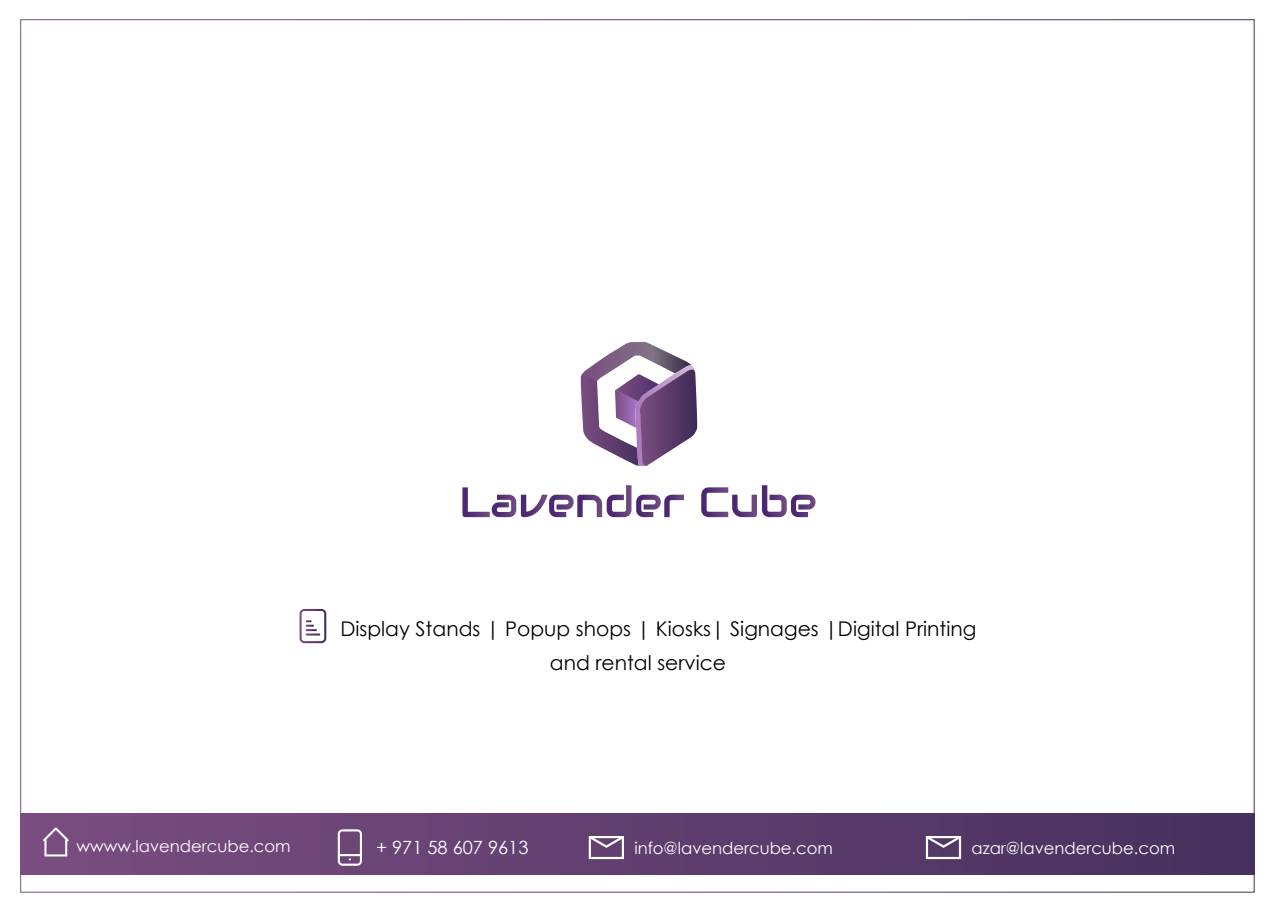
<style>
.page{position:relative;width:1276px;height:915px;background:#fff}
.page>*{position:absolute;margin:0;border:0;box-sizing:border-box;transform-origin:0 0}
.t1{font:20.25px/34.2px "Century Gothic";color:#000}
.t2{font:18.23px "Century Gothic";color:#fff}
.t3{font:16.42px "Century Gothic";color:#fff}
</style>
<div class="page">
<div style="left:21px;top:812px;width:1233px;height:62px;background:linear-gradient(to right,#7b4e81,#47315f)"></div>
<svg style="left:581px;top:342px;width:116px;height:124px"></svg>
<svg style="left:462px;top:485px;width:222px;height:32px"></svg>
<svg style="left:701px;top:485px;width:114px;height:32px"></svg>
<svg style="left:299px;top:608px;width:27px;height:35px"></svg>
<svg style="left:43px;top:827px;width:26px;height:29px"></svg>
<svg style="left:589px;top:835px;width:35px;height:23px"></svg>
<svg style="left:926px;top:835px;width:35px;height:23px"></svg>
<svg style="left:338px;top:829px;width:24px;height:36px"></svg>
<p class="t1" style="left:550px;top:610px;width:428px;text-indent:-209px">Display Stands | Popup shops | Kiosks| Signages |Digital Printing and rental service</p>
<p class="t3" style="left:76px;top:834px;width:216px">wwww.lavendercube.com</p>
<p class="t2" style="left:376px;top:834px;width:154px">+ 971 58 607 9613</p>
<p class="t3" style="left:634px;top:836px;width:200px">info@lavendercube.com</p>
<p class="t3" style="left:971px;top:836px;width:205px">azar@lavendercube.com</p>
</div>
